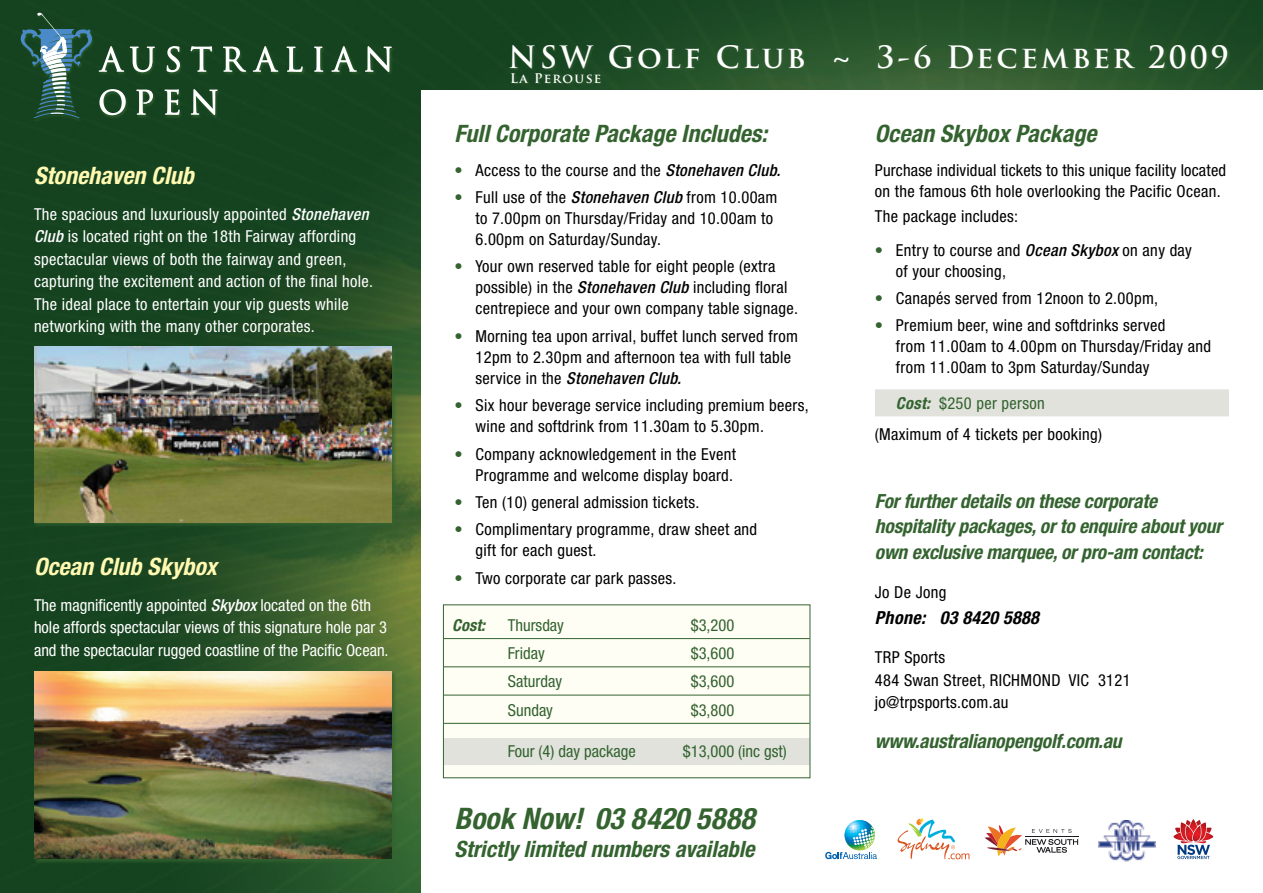
<style>
.page{position:relative;width:1263px;height:893px;background:#fff}
.page>*{position:absolute;margin:0;border:0;box-sizing:border-box;transform-origin:0 0}
.t1{font:700 30px "Trajan Pro";letter-spacing:.1em;color:#fff}
.t2{font:italic 700 condensed 29.7px "Helvetica Neue";color:#346330}
.t3{font:italic 700 condensed 24px "Helvetica Neue";color:#346330}
.t4{font:italic 700 condensed 24px "Helvetica Neue";color:#fff9b2}
.t5{font:italic 700 condensed 22.5px "Helvetica Neue";color:#346330}
.t6{font:italic 700 condensed 19.5px/25.5px "Helvetica Neue";letter-spacing:-.01em;color:#346330}
.t7{font:italic 700 condensed 18px "Helvetica Neue";letter-spacing:.02em;color:#000}
.t8{font:condensed 16.5px/21px "Helvetica Neue";letter-spacing:.02em;color:#000}
.t9{font:condensed 16.5px/22.5px "Helvetica Neue";letter-spacing:.02em;color:#fff}
.t10{font:condensed 16.5px/22.5px "Helvetica Neue";color:#fff}
.t11{font:condensed 16.5px "Helvetica Neue";color:#346330}
.t12{font:italic 700 condensed 16.5px "Helvetica Neue";color:#346330}
.t13{font:700 12.9px "Trajan Pro";letter-spacing:.1em;color:#fff}
.s1{font-weight:500;font-style:italic}
.s2{color:#346330}
.s3{font-weight:700;font-style:italic;color:#346330}
</style>
<div class="page">
<img style="left:0;top:0;width:1263px;height:893px">
<div style="left:421px;top:91px;width:842px;height:802px;background:#fff"></div>
<div style="left:875px;top:389px;width:354px;height:27px;background:#e0e2db"></div>
<div style="left:34px;top:346px;width:362px;height:181px;background:#346330;opacity:.75"></div>
<img style="left:34px;top:347px;width:358px;height:175px">
<div style="left:510px;top:45px;width:720px;height:26px;background:#346330;opacity:.75"></div>
<div style="left:443px;top:605px;width:367px;height:173px;background:#fffef5"></div>
<hr style="left:444px;top:638px;width:366px;height:1px;background:#346330">
<hr style="left:444px;top:666px;width:366px;height:1px;background:#346330">
<hr style="left:444px;top:695px;width:366px;height:1px;background:#346330">
<hr style="left:444px;top:723px;width:366px;height:1px;background:#346330">
<div style="left:444px;top:738px;width:366px;height:27px;background:#e0e2db"></div>
<div style="left:21px;top:13px;width:373px;height:108px;background:#15431f"></div>
<svg style="left:99px;top:46px;width:25px;height:26px"></svg>
<svg style="left:130px;top:47px;width:25px;height:25px"></svg>
<svg style="left:167px;top:46px;width:13px;height:26px"></svg>
<svg style="left:191px;top:46px;width:21px;height:26px"></svg>
<svg style="left:223px;top:47px;width:23px;height:25px"></svg>
<svg style="left:253px;top:46px;width:25px;height:26px"></svg>
<svg style="left:286px;top:47px;width:17px;height:25px"></svg>
<svg style="left:314px;top:47px;width:9px;height:25px"></svg>
<svg style="left:331px;top:46px;width:26px;height:26px"></svg>
<svg style="left:365px;top:46px;width:27px;height:26px"></svg>
<svg style="left:99px;top:89px;width:27px;height:26px"></svg>
<svg style="left:136px;top:90px;width:17px;height:25px"></svg>
<svg style="left:164px;top:89px;width:16px;height:26px"></svg>
<svg style="left:191px;top:89px;width:27px;height:26px"></svg>
<svg style="left:21px;top:13px;width:71px;height:105px"></svg>
<div style="left:511px;top:73px;width:92px;height:13px;background:#1e4b25"></div>
<svg style="left:897px;top:818px;width:72px;height:41px"></svg>
<svg style="left:984px;top:825px;width:94px;height:31px"></svg>
<img style="left:1098px;top:820px;width:57px;height:42px">
<svg style="left:1173px;top:819px;width:40px;height:40px"></svg>
<div style="left:34px;top:672px;width:362px;height:191px;background:#346330"></div>
<img style="left:35px;top:672px;width:357px;height:187px">
<svg style="left:825px;top:820px;width:52px;height:39px"></svg>
<h3 class="t4" style="left:34px;top:161px;width:161px">Stonehaven Club</h3>
<p class="t9" style="left:34px;top:203px;width:341px">The spacious and luxuriously appointed <span class="s1">Stonehaven Club</span> is located right on the 18th Fairway affording spectacular views of both the fairway and green, capturing the excitement and action of the final hole.<br>The ideal place to entertain your vip guests while networking with the many other corporates.</p>
<h3 class="t4" style="left:34px;top:552px;width:184px">Ocean Club Skybox</h3>
<p class="t10" style="left:34px;top:593px;width:356px">The magnificently appointed <span class="s1">Skybox</span> located on the 6th hole affords spectacular views of this signature hole par 3 and the spectacular rugged coastline of the Pacific Ocean.</p>
<h1 class="t1" style="left:508px;top:38px;width:722px">NSW Golf Club ~ 3-6 December 2009</h1>
<p class="t13" style="left:510px;top:70px;width:93px">La Perouse</p>
<h3 class="t3" style="left:454px;top:119px;width:314px">Full Corporate Package Includes:</h3>
<p class="t8" style="left:454px;top:159px;width:327px"><span class="s2">•</span> Access to the course and the <span class="s1">Stonehaven Club.</span></p>
<p class="t8" style="left:475px;top:187px;width:303px;text-indent:-21px"><span class="s2">•</span> Full use of the <span class="s1">Stonehaven Club</span> from 10.00am to 7.00pm on Thursday/Friday and 10.00am to<br>6.00pm on Saturday/Sunday.</p>
<p class="t8" style="left:475px;top:256px;width:324px;text-indent:-21px"><span class="s2">•</span> Your own reserved table for eight people (extra possible) in the <span class="s1">Stonehaven Club</span> including floral centrepiece and your own company table signage.</p>
<p class="t8" style="left:475px;top:325px;width:324px;text-indent:-21px"><span class="s2">•</span> Morning tea upon arrival, buffet lunch served from<br>12pm to 2.30pm and afternoon tea with full table service in the <span class="s1">Stonehaven Club.</span></p>
<p class="t8" style="left:475px;top:395px;width:335px;text-indent:-21px"><span class="s2">•</span> Six hour beverage service including premium beers, wine and softdrink from 11.30am to 5.30pm.</p>
<p class="t8" style="left:454px;top:443px;width:283px;text-align:right"><span class="s2">•</span> Company acknowledgement in the Event<br>Programme and welcome display board.</p>
<p class="t8" style="left:454px;top:492px;width:247px"><span class="s2">•</span> Ten (10) general admission tickets.</p>
<p class="t8" style="left:475px;top:519px;width:283px;text-indent:-21px"><span class="s2">•</span> Complimentary programme, draw sheet and gift for each guest.</p>
<p class="t8" style="left:454px;top:567px;width:223px"><span class="s2">•</span> Two corporate car park passes.</p>
<p class="t12" style="left:452px;top:615px;width:34px">Cost:</p>
<p class="t11" style="left:508px;top:616px;width:58px">Thursday</p>
<p class="t11" style="left:691px;top:616px;width:45px">$3,200</p>
<p class="t11" style="left:508px;top:644px;width:38px">Friday</p>
<p class="t11" style="left:691px;top:644px;width:45px">$3,600</p>
<p class="t11" style="left:508px;top:672px;width:56px">Saturday</p>
<p class="t11" style="left:691px;top:672px;width:45px">$3,600</p>
<p class="t11" style="left:508px;top:700px;width:47px">Sunday</p>
<p class="t11" style="left:691px;top:700px;width:45px">$3,800</p>
<p class="t11" style="left:508px;top:741px;width:130px">Four (4) day package</p>
<p class="t11" style="left:683px;top:741px;width:106px">$13,000 (inc gst)</p>
<h2 class="t2" style="left:454px;top:801px;width:302px">Book Now! 03 8420 5888</h2>
<h3 class="t5" style="left:454px;top:836px;width:302px">Strictly limited numbers available</h3>
<h3 class="t3" style="left:875px;top:119px;width:223px">Ocean Skybox Package</h3>
<p class="t8" style="left:875px;top:159px;width:353px">Purchase individual tickets to this unique facility located on the famous 6th hole overlooking the Pacific Ocean.</p>
<p class="t8" style="left:875px;top:205px;width:145px">The package includes:</p>
<p class="t8" style="left:896px;top:239px;width:298px;text-indent:-21px"><span class="s2">•</span> Entry to course and <span class="s1">Ocean Skybox</span> on any day of your choosing,</p>
<p class="t8" style="left:875px;top:288px;width:285px"><span class="s2">•</span> Canapés served from 12noon to 2.00pm,</p>
<p class="t8" style="left:896px;top:315px;width:317px;text-indent:-21px"><span class="s2">•</span> Premium beer, wine and softdrinks served<br>from 11.00am to 4.00pm on Thursday/Friday and from 11.00am to 3pm Saturday/Sunday</p>
<p class="t8" style="left:875px;top:387px;width:229px;line-height:31px;text-indent:21px"><span class="s3">Cost:</span> <span class="s2">$250 per person </span>(Maximum of 4 tickets per booking)</p>
<p class="t6" style="left:875px;top:488px;width:348px">For further details on these corporate hospitality packages, or to enquire about your own exclusive marquee, or pro-am contact:</p>
<p class="t8" style="left:875px;top:582px;width:73px">Jo De Jong</p>
<p class="t7" style="left:875px;top:606px;width:165px">Phone: 03 8420 5888</p>
<p class="t8" style="left:875px;top:646px;width:257px;line-height:22.5px">TRP Sports<br>484 Swan Street, RICHMOND VIC 3121 jo@trpsports.com.au</p>
<p class="t6" style="left:875px;top:728px;width:248px">www.australianopengolf.com.au</p>
</div>
